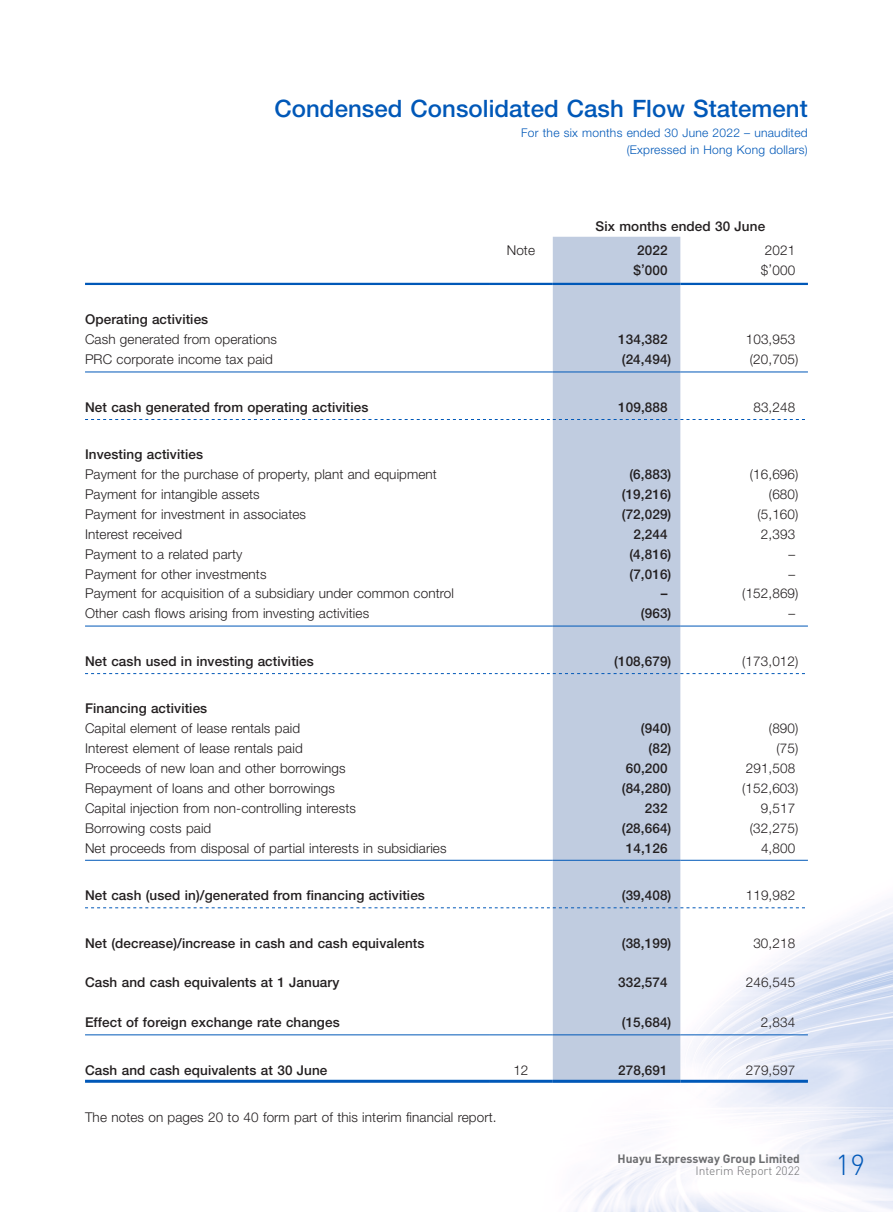
<style>
.page{position:relative;width:893px;height:1212px;background:#fff}
.page>*{position:absolute;margin:0;border:0;box-sizing:border-box;transform-origin:0 0}
.t1{font:300 28.5px "DIN";color:#0058b8}
.t2{font:500 24px "Helvetica Neue LT Std";color:#0058b8}
.t3{font:300 13.5px "Helvetica Neue LT Std";letter-spacing:.01em;color:#231f20}
.t4{font:500 13.5px "Helvetica Neue LT Std";letter-spacing:.01em;color:#231f20}
.t5{font:300 12px/16.5px "Helvetica Neue LT Std";letter-spacing:.02em;color:#0058b8;text-align:right}
.t6{font:700 12px "DIN";color:#6c6d70}
.t7{font:300 12px "DIN";color:#6c6d70}
</style>
<div class="page">
<img style="left:85px;top:236px;width:808px;height:976px">
<div style="left:553px;top:237px;width:127px;height:843px;background:#c0cce0"></div>
<hr style="left:85px;top:283px;width:404px;height:2px;background:#0058b8">
<hr style="left:489px;top:283px;width:64px;height:2px;background:#0058b8">
<hr style="left:553px;top:283px;width:127px;height:2px;background:#0058b8">
<hr style="left:680px;top:283px;width:128px;height:2px;background:#0058b8">
<hr style="left:85px;top:372px;width:404px;height:1px;background:#0058b8">
<hr style="left:489px;top:372px;width:64px;height:1px;background:#0058b8">
<hr style="left:553px;top:372px;width:127px;height:1px;background:#0058b8">
<hr style="left:680px;top:372px;width:128px;height:1px;background:#0058b8">
<svg style="left:85px;top:419px;width:720px;height:1px"></svg>
<hr style="left:85px;top:626px;width:404px;height:1px;background:#0058b8">
<hr style="left:489px;top:626px;width:64px;height:1px;background:#0058b8">
<hr style="left:553px;top:626px;width:127px;height:1px;background:#0058b8">
<hr style="left:680px;top:626px;width:128px;height:1px;background:#0058b8">
<svg style="left:85px;top:673px;width:720px;height:1px"></svg>
<hr style="left:85px;top:860px;width:404px;height:1px;background:#0058b8">
<hr style="left:489px;top:860px;width:64px;height:1px;background:#0058b8">
<hr style="left:553px;top:860px;width:127px;height:1px;background:#0058b8">
<hr style="left:680px;top:860px;width:128px;height:1px;background:#0058b8">
<svg style="left:85px;top:907px;width:720px;height:1px"></svg>
<hr style="left:85px;top:1034px;width:404px;height:1px;background:#0058b8">
<hr style="left:489px;top:1034px;width:64px;height:1px;background:#0058b8">
<hr style="left:553px;top:1034px;width:127px;height:1px;background:#0058b8">
<hr style="left:680px;top:1034px;width:128px;height:1px;background:#0058b8">
<hr style="left:85px;top:1080px;width:404px;height:3px;background:#0058b8">
<hr style="left:489px;top:1080px;width:64px;height:3px;background:#0058b8">
<hr style="left:553px;top:1080px;width:127px;height:3px;background:#0058b8">
<hr style="left:680px;top:1080px;width:128px;height:3px;background:#0058b8">
<h2 class="t2" style="left:274px;top:94px;width:535px">Condensed Consolidated Cash Flow Statement</h2>
<p class="t5" style="left:521px;top:124px;width:288px">For the six months ended 30 June 2022 – unaudited (Expressed in Hong Kong dollars)</p>
<p class="t4" style="left:596px;top:218px;width:171px">Six months ended 30 June</p>
<p class="t3" style="left:507px;top:242px;width:30px">Note</p>
<p class="t4" style="left:637px;top:242px;width:32px">2022</p>
<p class="t3" style="left:765px;top:242px;width:32px">2021</p>
<p class="t4" style="left:633px;top:262px;width:36px">$’000</p>
<p class="t3" style="left:761px;top:262px;width:36px">$’000</p>
<p class="t4" style="left:85px;top:312px;width:125px">Operating activities</p>
<p class="t3" style="left:85px;top:331px;width:194px">Cash generated from operations</p>
<p class="t4" style="left:618px;top:331px;width:51px">134,382</p>
<p class="t3" style="left:746px;top:331px;width:51px">103,953</p>
<p class="t3" style="left:85px;top:351px;width:189px">PRC corporate income tax paid</p>
<p class="t4" style="left:622px;top:351px;width:51px">(24,494)</p>
<p class="t3" style="left:750px;top:351px;width:50px">(20,705)</p>
<p class="t4" style="left:85px;top:399px;width:285px">Net cash generated from operating activities</p>
<p class="t4" style="left:618px;top:399px;width:51px">109,888</p>
<p class="t3" style="left:753px;top:399px;width:43px">83,248</p>
<p class="t4" style="left:85px;top:446px;width:119px">Investing activities</p>
<p class="t3" style="left:85px;top:466px;width:353px">Payment for the purchase of property, plant and equipment</p>
<p class="t4" style="left:629px;top:466px;width:43px">(6,883)</p>
<p class="t3" style="left:750px;top:466px;width:50px">(16,696)</p>
<p class="t3" style="left:85px;top:486px;width:176px">Payment for intangible assets</p>
<p class="t4" style="left:622px;top:486px;width:51px">(19,216)</p>
<p class="t3" style="left:769px;top:486px;width:31px">(680)</p>
<p class="t3" style="left:85px;top:506px;width:223px">Payment for investment in associates</p>
<p class="t4" style="left:622px;top:506px;width:51px">(72,029)</p>
<p class="t3" style="left:757px;top:506px;width:42px">(5,160)</p>
<p class="t3" style="left:85px;top:526px;width:99px">Interest received</p>
<p class="t4" style="left:633px;top:526px;width:36px">2,244</p>
<p class="t3" style="left:761px;top:526px;width:36px">2,393</p>
<p class="t3" style="left:85px;top:546px;width:159px">Payment to a related party</p>
<p class="t4" style="left:629px;top:546px;width:43px">(4,816)</p>
<p class="t3" style="left:788px;top:546px;width:8px">–</p>
<p class="t3" style="left:85px;top:565px;width:183px">Payment for other investments</p>
<p class="t4" style="left:629px;top:566px;width:43px">(7,016)</p>
<p class="t3" style="left:788px;top:565px;width:8px">–</p>
<p class="t3" style="left:85px;top:585px;width:370px">Payment for acquisition of a subsidiary under common control</p>
<p class="t4" style="left:661px;top:585px;width:8px">–</p>
<p class="t3" style="left:742px;top:585px;width:58px">(152,869)</p>
<p class="t3" style="left:85px;top:605px;width:286px">Other cash flows arising from investing activities</p>
<p class="t4" style="left:641px;top:605px;width:32px">(963)</p>
<p class="t3" style="left:788px;top:605px;width:8px">–</p>
<p class="t4" style="left:85px;top:653px;width:230px">Net cash used in investing activities</p>
<p class="t4" style="left:614px;top:653px;width:59px">(108,679)</p>
<p class="t3" style="left:742px;top:653px;width:58px">(173,012)</p>
<p class="t4" style="left:85px;top:700px;width:124px">Financing activities</p>
<p class="t3" style="left:85px;top:720px;width:217px">Capital element of lease rentals paid</p>
<p class="t4" style="left:641px;top:720px;width:32px">(940)</p>
<p class="t3" style="left:769px;top:720px;width:31px">(890)</p>
<p class="t3" style="left:85px;top:740px;width:219px">Interest element of lease rentals paid</p>
<p class="t4" style="left:648px;top:740px;width:24px">(82)</p>
<p class="t3" style="left:777px;top:740px;width:23px">(75)</p>
<p class="t3" style="left:85px;top:760px;width:262px">Proceeds of new loan and other borrowings</p>
<p class="t4" style="left:626px;top:760px;width:43px">60,200</p>
<p class="t3" style="left:746px;top:760px;width:51px">291,508</p>
<p class="t3" style="left:85px;top:780px;width:251px">Repayment of loans and other borrowings</p>
<p class="t4" style="left:622px;top:780px;width:51px">(84,280)</p>
<p class="t3" style="left:742px;top:780px;width:58px">(152,603)</p>
<p class="t3" style="left:85px;top:800px;width:272px">Capital injection from non-controlling interests</p>
<p class="t4" style="left:645px;top:800px;width:24px">232</p>
<p class="t3" style="left:761px;top:800px;width:36px">9,517</p>
<p class="t3" style="left:85px;top:819px;width:128px">Borrowing costs paid</p>
<p class="t4" style="left:622px;top:820px;width:51px">(28,664)</p>
<p class="t3" style="left:750px;top:819px;width:50px">(32,275)</p>
<p class="t3" style="left:85px;top:839px;width:363px">Net proceeds from disposal of partial interests in subsidiaries</p>
<p class="t4" style="left:626px;top:840px;width:43px">14,126</p>
<p class="t3" style="left:761px;top:839px;width:36px">4,800</p>
<p class="t4" style="left:85px;top:887px;width:341px">Net cash (used in)/generated from financing activities</p>
<p class="t4" style="left:622px;top:887px;width:51px">(39,408)</p>
<p class="t3" style="left:746px;top:887px;width:51px">119,982</p>
<p class="t4" style="left:85px;top:935px;width:341px">Net (decrease)/increase in cash and cash equivalents</p>
<p class="t4" style="left:622px;top:935px;width:51px">(38,199)</p>
<p class="t3" style="left:753px;top:934px;width:43px">30,218</p>
<p class="t4" style="left:85px;top:974px;width:256px">Cash and cash equivalents at 1 January</p>
<p class="t4" style="left:618px;top:974px;width:51px">332,574</p>
<p class="t3" style="left:746px;top:974px;width:51px">246,545</p>
<p class="t4" style="left:85px;top:1014px;width:256px">Effect of foreign exchange rate changes</p>
<p class="t4" style="left:622px;top:1014px;width:51px">(15,684)</p>
<p class="t3" style="left:761px;top:1014px;width:36px">2,834</p>
<p class="t4" style="left:85px;top:1062px;width:244px">Cash and cash equivalents at 30 June</p>
<p class="t3" style="left:513px;top:1061px;width:17px">12</p>
<p class="t4" style="left:618px;top:1062px;width:51px">278,691</p>
<p class="t3" style="left:746px;top:1061px;width:51px">279,597</p>
<p class="t3" style="left:85px;top:1108px;width:413px">The notes on pages 20 to 40 form part of this interim financial report.</p>
<p class="t6" style="left:617px;top:1151px;width:184px">Huayu Expressway Group Limited</p>
<p class="t7" style="left:695px;top:1163px;width:106px">Interim Report 2022</p>
<h1 class="t1" style="left:836px;top:1147px;width:31px">19</h1>
</div>
